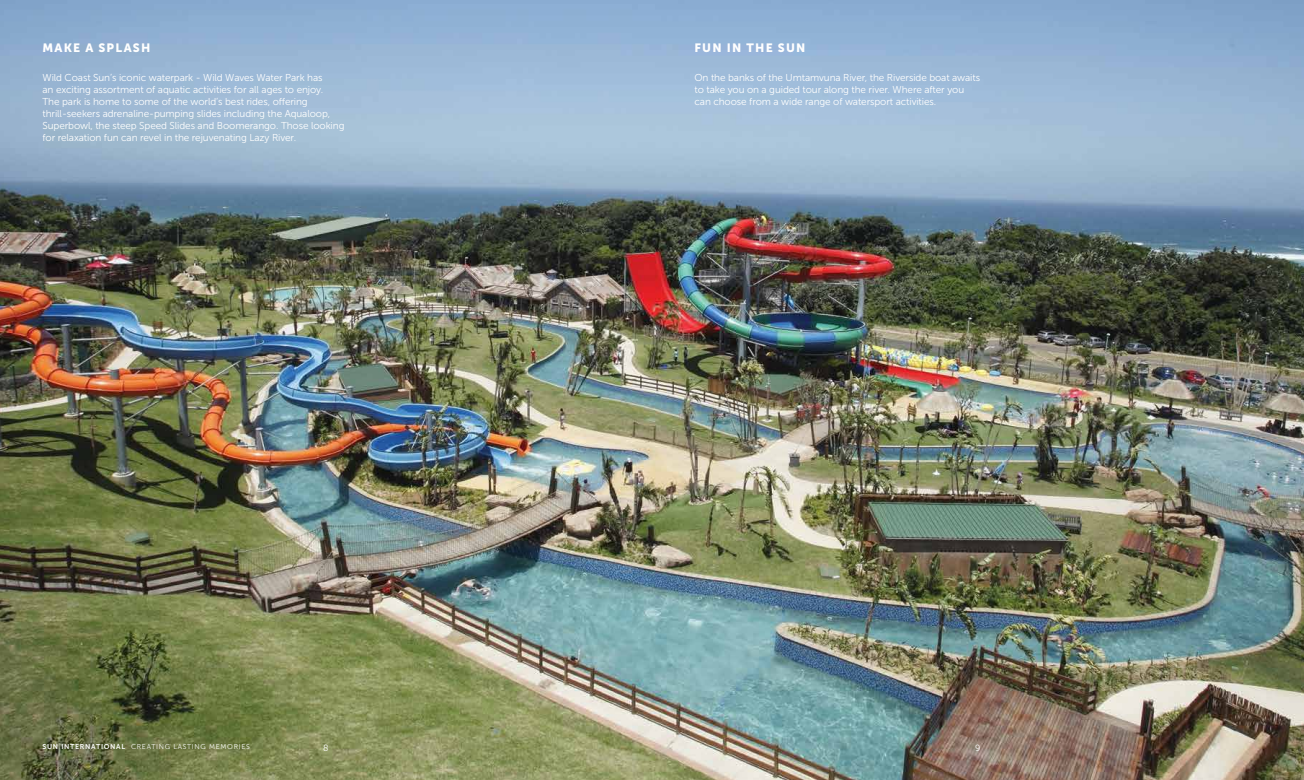
<style>
.page{position:relative;width:1304px;height:780px;background:#fff}
.page>*{position:absolute;margin:0;border:0;box-sizing:border-box;transform-origin:0 0}
.t1{font:12px "Museo Sans 900";letter-spacing:.1em;color:#fff}
.t2{font:10px/12px "Museo Sans 300";letter-spacing:-.01em;color:#fff}
.t3{font:9px "Museo Sans 300";color:#fff}
.t4{font:7px "Museo Sans 300";letter-spacing:.1em;color:#fff}
.s1{font-family:"Museo Sans 700"}
</style>
<div class="page">
<img style="left:0;top:0;width:1304px;height:780px">
<p class="t1" style="left:43px;top:41px;width:109px">MAKE A SPLASH</p>
<p class="t2" style="left:43px;top:71px;width:303px">Wild Coast Sun’s iconic waterpark - Wild Waves Water Park has<br>an exciting assortment of aquatic activities for all ages to enjoy.<br>The park is home to some of the world’s best rides, offering thrill-seekers adrenaline-pumping slides including the Aqualoop, Superbowl, the steep Speed Slides and Boomerango. Those looking for relaxation fun can revel in the rejuvenating Lazy River.</p>
<p class="t1" style="left:694px;top:41px;width:113px">FUN IN THE SUN</p>
<p class="t2" style="left:694px;top:71px;width:287px">On the banks of the Umtamvuna River, the Riverside boat awaits to take you on a guided tour along the river. Where after you can choose from a wide range of watersport activities.</p>
<p class="t4" style="left:43px;top:743px;width:209px"><span class="s1">SUN INTERNATIONAL</span> CREATING LASTING MEMORIES</p>
<p class="t3" style="left:323px;top:742px;width:7px">8</p>
<p class="t3" style="left:975px;top:742px;width:7px">9</p>
</div>
